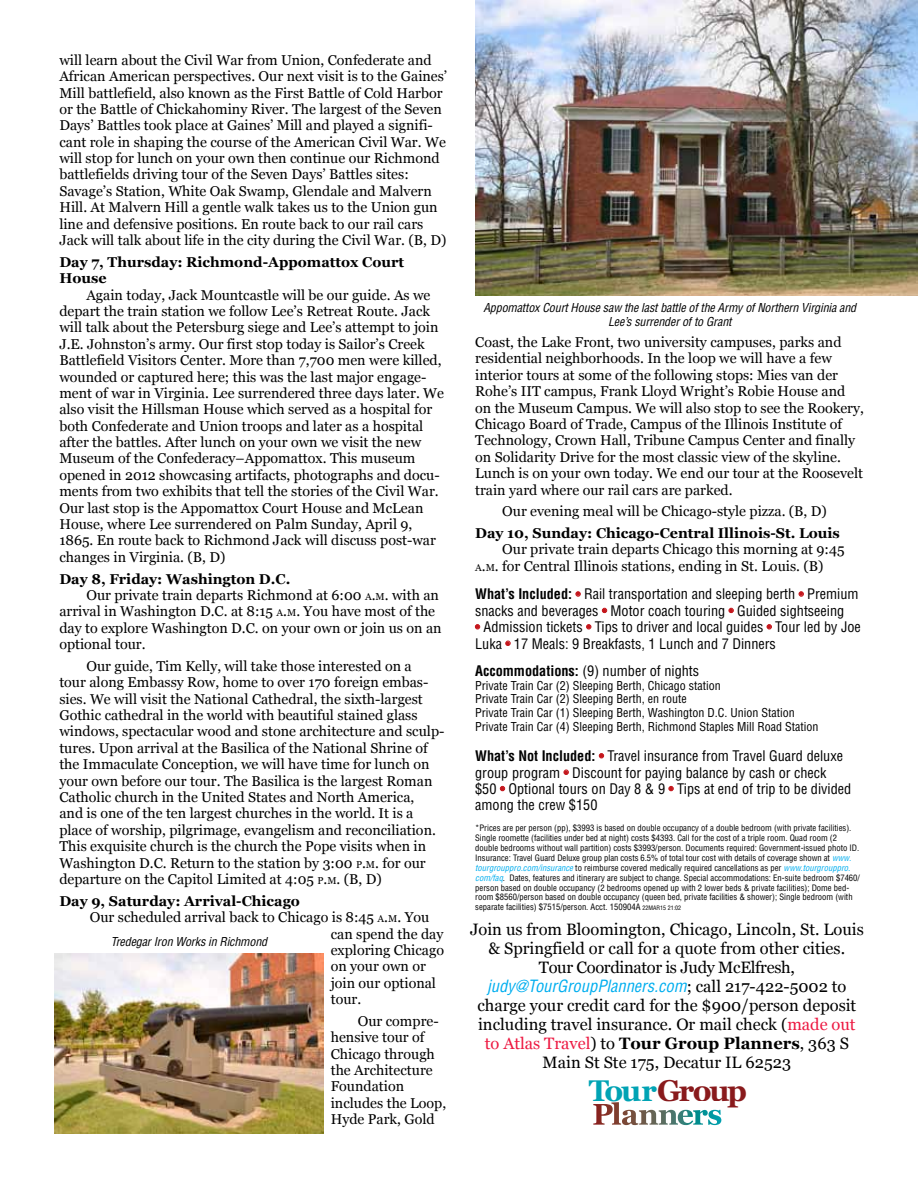
<style>
.page{position:relative;width:918px;height:1188px;background:#fff}
.page>*{position:absolute;margin:0;border:0;box-sizing:border-box;transform-origin:0 0}
.t1{font:700 29.7px "Georgia";letter-spacing:-.075em;color:#891a1c}
.t2{font:16.5px/19px "Georgia";color:#000;text-align:center}
.t3{font:italic condensed 16.5px "Helvetica";color:#00aeef}
.t4{font:14.25px/16.4px "Georgia";color:#000}
.t5{font:condensed 14.25px/16.4px "Helvetica";color:#000}
.t6{font:700 14.25px/16.4px "Georgia";color:#000}
.t7{font:condensed 12px/13.8px "Helvetica";color:#000}
.t8{font:italic condensed 12px/14.4px "Helvetica";letter-spacing:-.01em;color:#000;text-align:center}
.t9{font:condensed 8.7px/9.9px "Helvetica";color:#000}
.s1{font-size:10.05px}
.s2{font-style:inherit}
.s3{font-weight:700}
.s4{color:#c4161c}
.s5{font-style:italic;color:#00aeef}
.s6{font-size:6px}
.s7{font-family:"Georgia";font-style:normal;font-stretch:normal;color:#000}
.s8{color:#ed1942}
.s9{color:#00a3b4}
</style>
<div class="page">
<svg style="left:576px;top:591px;width:5px;height:6px"></svg>
<svg style="left:799px;top:591px;width:5px;height:6px"></svg>
<svg style="left:602px;top:608px;width:5px;height:5px"></svg>
<svg style="left:729px;top:608px;width:5px;height:5px"></svg>
<svg style="left:475px;top:624px;width:5px;height:5px"></svg>
<svg style="left:586px;top:624px;width:5px;height:5px"></svg>
<svg style="left:767px;top:624px;width:5px;height:5px"></svg>
<svg style="left:506px;top:641px;width:5px;height:5px"></svg>
<svg style="left:599px;top:753px;width:5px;height:5px"></svg>
<svg style="left:564px;top:770px;width:5px;height:5px"></svg>
<svg style="left:500px;top:786px;width:5px;height:5px"></svg>
<svg style="left:669px;top:786px;width:5px;height:5px"></svg>
<svg style="left:593px;top:1102px;width:128px;height:23px"></svg>
<img style="left:54px;top:954px;width:270px;height:180px">
<img style="left:476px;top:0;width:442px;height:295px">
<p class="t4" style="left:59px;top:52px;width:389px">will learn about the Civil War from Union, Confederate and African American perspectives. Our next visit is to the Gaines’ Mill battlefield, also known as the First Battle of Cold Harbor or the Battle of Chickahominy River. The largest of the Seven Days’ Battles took place at Gaines’ Mill and played a signifi&shy;cant role in shaping the course of the American Civil War. We will stop for lunch on your own then continue our Richmond battlefields driving tour of the Seven Days’ Battles sites:<br>Savage’s Station, White Oak Swamp, Glendale and Malvern Hill. At Malvern Hill a gentle walk takes us to the Union gun line and defensive positions. En route back to our rail cars Jack will talk about life in the city during the Civil War. (B, D)</p>
<p class="t6" style="left:59px;top:254px;width:346px">Day 7, Thursday: Richmond-Appomattox Court<br>House</p>
<p class="t4" style="left:59px;top:286px;width:386px;text-indent:27px">Again today, Jack Mountcastle will be our guide. As we depart the train station we follow Lee’s Retreat Route. Jack will talk about the Petersburg siege and Lee’s attempt to join J.E. Johnston’s army. Our first stop today is Sailor’s Creek Battlefield Visitors Center. More than 7,700 men were killed, wounded or captured here; this was the last major engage&shy;ment of war in Virginia. Lee surrendered three days later. We also visit the Hillsman House which served as a hospital for both Confederate and Union troops and later as a hospital after the battles. After lunch on your own we visit the new Museum of the Confederacy–Appomattox. This museum opened in 2012 showcasing artifacts, photographs and docu&shy;ments from two exhibits that tell the stories of the Civil War.<br>Our last stop is the Appomattox Court House and McLean House, where Lee surrendered on Palm Sunday, April 9, 1865. En route back to Richmond Jack will discuss post-war changes in Virginia. (B, D)</p>
<p class="t6" style="left:59px;top:570px;width:232px">Day 8, Friday: Washington D.C.</p>
<p class="t4" style="left:86px;top:587px;width:354px">Our private train departs Richmond at 6:00 <span class="s1">A</span><span class="s2">.</span><span class="s1">M</span>. with an</p>
<p class="t4" style="left:59px;top:603px;width:377px">arrival in Washington D.C. at 8:15 <span class="s1">A</span><span class="s2">.</span><span class="s1">M</span>. You have most of the</p>
<p class="t4" style="left:59px;top:620px;width:384px">day to explore Washington D.C. on your own or join us on an</p>
<p class="t4" style="left:59px;top:636px;width:88px">optional tour.</p>
<p class="t4" style="left:59px;top:658px;width:387px;text-indent:27px">Our guide, Tim Kelly, will take those interested on a<br>tour along Embassy Row, home to over 170 foreign embas&shy;sies. We will visit the National Cathedral, the sixth-largest Gothic cathedral in the world with beautiful stained glass windows, spectacular wood and stone architecture and sculp&shy;tures. Upon arrival at the Basilica of the National Shrine of the Immaculate Conception, we will have time for lunch on your own before our tour. The Basilica is the largest Roman Catholic church in the United States and North America,<br>and is one of the ten largest churches in the world. It is a place of worship, pilgrimage, evangelism and reconciliation.<br>This exquisite church is the church the Pope visits when in Washington D.C. Return to the station by 3:00 <span class="s1">P</span><span class="s2">.</span><span class="s1">M</span>. for our departure on the Capitol Limited at 4:05 <span class="s1">P</span><span class="s2">.</span><span class="s1">M</span>. (B, D)</p>
<p class="t6" style="left:59px;top:893px;width:242px">Day 9, Saturday: Arrival-Chicago</p>
<p class="t4" style="left:90px;top:909px;width:341px">Our scheduled arrival back to Chicago is 8:45 <span class="s1">A</span><span class="s2">.</span><span class="s1">M</span><span class="s2">.</span> You</p>
<p class="t4" style="left:331px;top:925px;width:114px">can spend the day</p>
<p class="t4" style="left:331px;top:942px;width:115px">exploring Chicago</p>
<p class="t4" style="left:331px;top:958px;width:97px">on your own or</p>
<p class="t4" style="left:331px;top:975px;width:107px">join our optional</p>
<p class="t4" style="left:331px;top:991px;width:32px">tour.</p>
<p class="t4" style="left:331px;top:1013px;width:117px;text-indent:27px">Our compre&shy;hensive tour of<br>Chicago through the Architecture<br>Foundation includes the Loop,<br>Hyde Park, Gold</p>
<p class="t8" style="left:111px;top:935px;width:158px">Tredegar Iron Works in Richmond</p>
<p class="t8" style="left:483px;top:300px;width:374px">Appomattox Court House saw the last battle of the Army of Northern Virginia and<br>Lee’s surrender of to Grant</p>
<p class="t4" style="left:475px;top:334px;width:390px">Coast, the Lake Front, two university campuses, parks and residential neighborhoods. In the loop we will have a few interior tours at some of the following stops: Mies van der Rohe’s IIT campus, Frank Lloyd Wright’s Robie House and on the Museum Campus. We will also stop to see the Rookery, Chicago Board of Trade, Campus of the Illinois Institute of Technology, Crown Hall, Tribune Campus Center and finally on Solidarity Drive for the most classic view of the skyline.<br>Lunch is on your own today. We end our tour at the Roosevelt train yard where our rail cars are parked.</p>
<p class="t4" style="left:502px;top:503px;width:326px">Our evening meal will be Chicago-style pizza. (B, D)</p>
<p class="t6" style="left:475px;top:525px;width:366px">Day 10, Sunday: Chicago-Central Illinois-St. Louis</p>
<p class="t4" style="left:475px;top:541px;width:371px;text-indent:27px">Our private train departs Chicago this morning at 9:45<br><span class="s1">A</span><span class="s2">.</span><span class="s1">M</span><span class="s2">.</span> for Central Illinois stations, ending in St. Louis. (B)</p>
<p class="t5" style="left:475px;top:586px;width:385px"><span class="s3">What’s Included:</span> <span class="s4">•</span> Rail transportation and sleeping berth <span class="s4">•</span> Premium snacks and beverages <span class="s4">•</span> Motor coach touring <span class="s4">•</span> Guided sightseeing</p>
<p class="t5" style="left:475px;top:619px;width:387px"><span class="s4">•</span> Admission tickets <span class="s4">•</span> Tips to driver and local guides <span class="s4">•</span> Tour led by Joe<br>Luka <span class="s4">•</span> 17 Meals: 9 Breakfasts, 1 Lunch and 7 Dinners</p>
<p class="t5" style="left:475px;top:662px;width:226px"><span class="s3">Accommodations:</span> (9) number of nights</p>
<p class="t7" style="left:475px;top:678px;width:345px">Private Train Car (2) Sleeping Berth, Chicago station<br>Private Train Car (2) Sleeping Berth, en route<br>Private Train Car (1) Sleeping Berth, Washington D.C. Union Station Private Train Car (4) Sleeping Berth, Richmond Staples Mill Road Station</p>
<p class="t5" style="left:475px;top:748px;width:378px"><span class="s3">What’s Not Included:</span> <span class="s4">•</span> Travel insurance from Travel Guard deluxe group program <span class="s4">•</span> Discount for paying balance by cash or check $50 <span class="s4">•</span> Optional tours on Day 8 &amp; 9 <span class="s4">•</span> Tips at end of trip to be divided among the crew $150</p>
<p class="t9" style="left:475px;top:823px;width:386px">*Prices are per person (pp), $3993 is based on double occupancy of a double bedroom (with private facilities).<br>Single roomette (facilities under bed at night) costs $4393. Call for the cost of a triple room. Quad room (2 double bedrooms without wall partition) costs $3993/person. Documents required: Government-issued photo ID.<br>Insurance: Travel Guard Deluxe group plan costs 6.5% of total tour cost with details of coverage shown at <span class="s5">www. tourgrouppro.com/insurance</span> to reimburse covered medically required cancellations as per <span class="s5">www.tourgrouppro. com/faq</span>. Dates, features and itinerary are subject to change. Special accommodations: En-suite bedroom $7460/ person based on double occupancy (2 bedrooms opened up with 2 lower beds &amp; private facilities); Dome bed&shy;room $8560/person based on double occupancy (queen bed, private facilities &amp; shower); Single bedroom (with separate facilities) $7515/person. Acct. 150904A <span class="s6">22Mar15 21:02</span></p>
<p class="t2" style="left:470px;top:919px;width:395px">Join us from Bloomington, Chicago, Lincoln, St. Louis &amp; Springfield or call for a quote from other cities.<br>Tour Coordinator is Judy McElfresh,</p>
<p class="t3" style="left:487px;top:975px;width:361px">judy@TourGroupPlanners.com<span class="s7">; call 217-422-5002 to</span></p>
<p class="t2" style="left:477px;top:995px;width:380px">charge your credit card for the $900/person deposit including travel insurance. Or mail check (<span class="s8">made out to Atlas Travel</span>) to <span class="s3">Tour Group Planners</span>, 363 S Main St Ste 175, Decatur IL 62523</p>
<h1 class="t1" style="left:589px;top:1074px;width:160px"><span class="s9">Tour</span>Group</h1>
</div>
